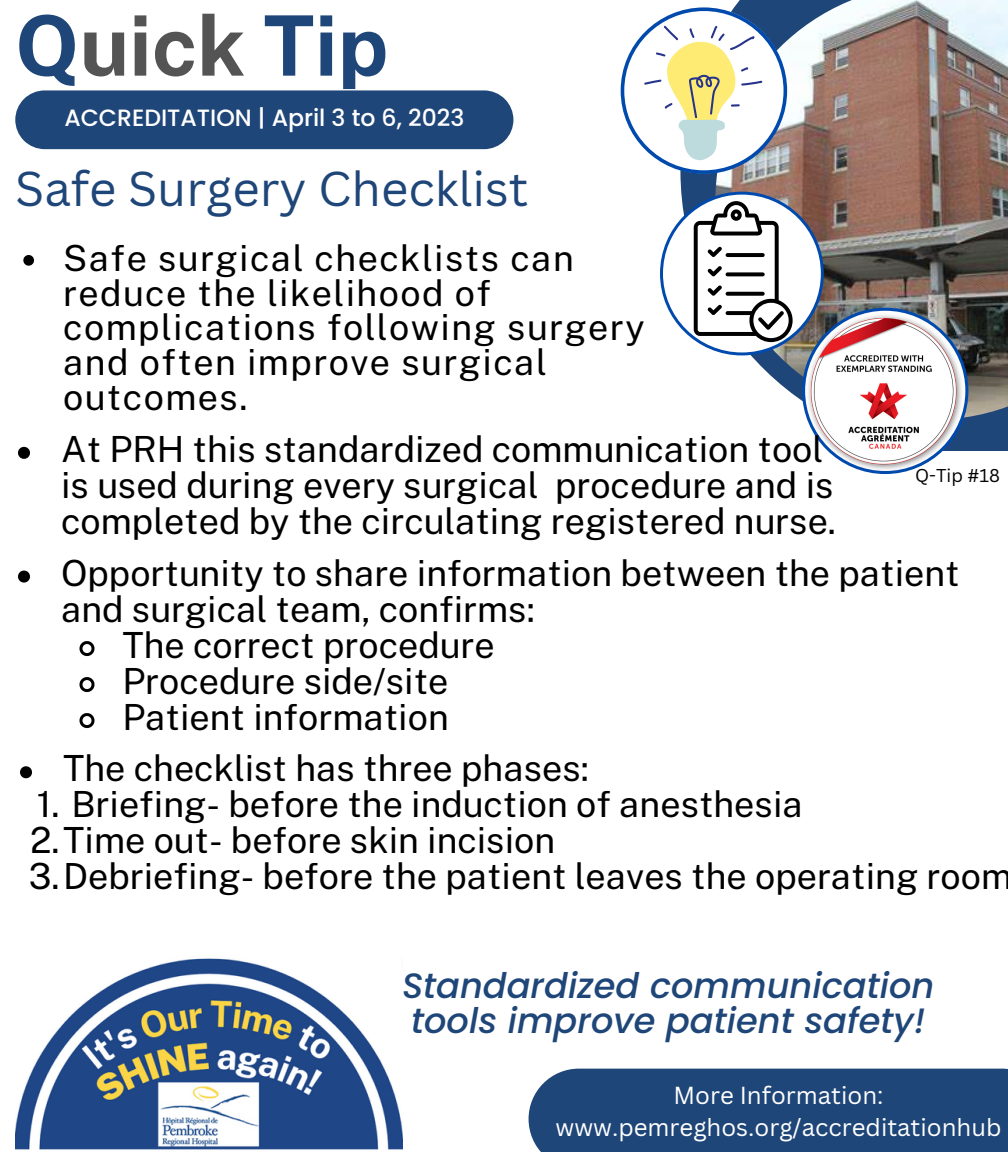
<style>
.page{position:relative;width:1008px;height:1152px;background:#fff}
.page>*{position:absolute;margin:0;border:0;box-sizing:border-box;transform-origin:0 0}
.t1{font:700 83.2px "Public Sans";color:#1f4678}
.t2{font:47.6px "Canva Sans";color:#1f4678}
.t3{font:36px/36px "Public Sans";color:#000}
.t4{font:36px/34.8px "Public Sans";letter-spacing:.04em;color:#000}
.t5{font:italic 500 35.2px/35.2px "Poppins";color:#1f4678}
.t6{font:24px/32px "Canva Sans";color:#fff;text-align:center}
.t7{font:500 23.6px "Poppins";color:#fff}
.t8{font:18px "Canva Sans";color:#000}
.s1{color:#545454}
</style>
<div class="page">
<div style="left:15px;top:90px;width:498px;height:59px;background:#1f4678"></div>
<div style="left:529px;top:1069px;width:479px;height:83px;background:#1f4678"></div>
<img style="left:715px;top:0;width:293px;height:420px">
<svg style="left:621px;top:7px;width:166px;height:167px"></svg>
<svg style="left:660px;top:192px;width:308px;height:282px"></svg>
<svg style="left:23px;top:255px;width:11px;height:11px"></svg>
<svg style="left:18px;top:447px;width:12px;height:12px"></svg>
<svg style="left:18px;top:571px;width:12px;height:12px"></svg>
<svg style="left:79px;top:641px;width:16px;height:15px"></svg>
<svg style="left:79px;top:677px;width:16px;height:15px"></svg>
<svg style="left:79px;top:713px;width:16px;height:15px"></svg>
<img style="left:15px;top:958px;width:387px;height:192px">
<svg style="left:20px;top:766px;width:12px;height:12px"></svg>
<h1 class="t1" style="left:15px;top:-3px;width:374px">Q<span class="s1">uick</span> Tip</h1>
<p class="t7" style="left:64px;top:102px;width:401px">ACCREDITATION | April 3 to 6, 2023</p>
<h2 class="t2" style="left:15px;top:156px;width:515px">Safe Surgery Checklist</h2>
<p class="t4" style="left:63px;top:241px;width:583px">Safe surgical checklists can reduce the likelihood of complications following surgery and often improve surgical outcomes.</p>
<p class="t3" style="left:61px;top:431px;width:776px">At PRH this standardized communication tool is used during every surgical procedure and is completed by the circulating registered nurse.</p>
<p class="t3" style="left:61px;top:555px;width:900px">Opportunity to share information between the patient</p>
<p class="t3" style="left:61px;top:591px;width:475px">and surgical team, confirms:</p>
<p class="t3" style="left:122px;top:627px;width:374px">The correct procedure</p>
<p class="t3" style="left:122px;top:663px;width:328px">Procedure side/site</p>
<p class="t3" style="left:122px;top:699px;width:328px">Patient information</p>
<p class="t3" style="left:63px;top:750px;width:527px">The checklist has three phases:</p>
<p class="t3" style="left:29px;top:786px;width:985px">1. Briefing- before the induction of anesthesia<br>2.Time out- before skin incision<br>3.Debriefing- before the patient leaves the operating room</p>
<p class="t8" style="left:915px;top:462px;width:86px">Q-Tip #18</p>
<p class="t5" style="left:402px;top:968px;width:534px">Standardized communication tools improve patient safety!</p>
<p class="t6" style="left:556px;top:1079px;width:448px">More Information: www.pemreghos.org/accreditationhub</p>
</div>
